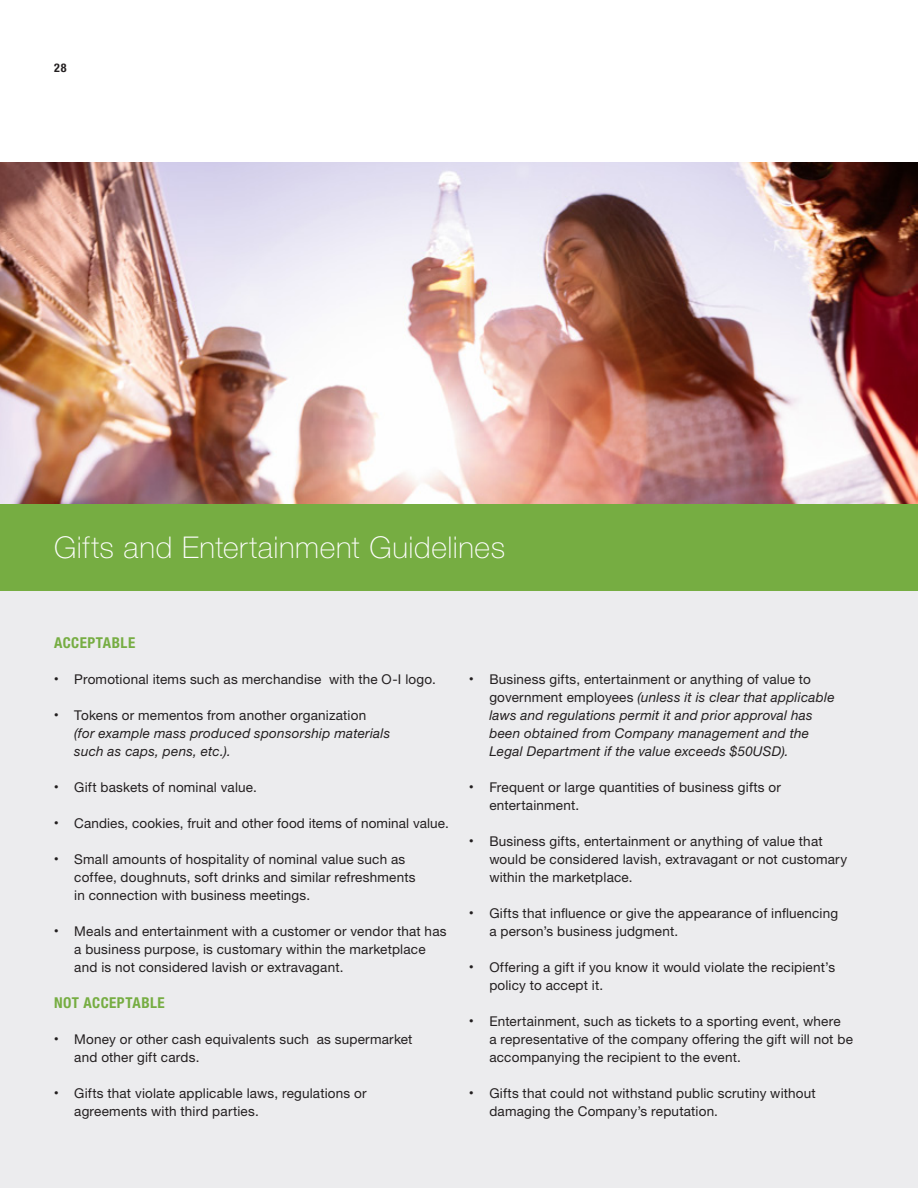
<style>
.page{position:relative;width:918px;height:1188px;background:#fff}
.page>*{position:absolute;margin:0;border:0;box-sizing:border-box;transform-origin:0 0}
.What_Would_You_Do__W{font:100 30px "Helvetica Neue LT Std";letter-spacing:.02em;color:#fff}
.Header_Green{font:700 condensed 15px "Helvetica Neue LT Std";letter-spacing:.03em;color:#76ad42}
.t1{font:13.5px/18px "Helvetica Neue LT Std";letter-spacing:.015em;color:#231f20}
.t2{font:italic 13.5px/18px "Helvetica Neue LT Std";letter-spacing:.02em;color:#231f20}
.t3{font:700 condensed 12px "Helvetica Neue LT Std";color:#231f20}
.s1{font-size:9px}
.s2{font-style:normal;font-size:9px}
.s3{font-style:normal}
</style>
<div class="page">
<div style="left:0;top:591px;width:918px;height:597px;background:#ececee"></div>
<img style="left:0;top:162px;width:918px;height:342px">
<div style="left:0;top:504px;width:918px;height:87px;background:#76ad42"></div>
<p class="t3" style="left:54px;top:60px;width:14px">28</p>
<p class="What_Would_You_Do__W" style="left:54px;top:530px;width:453px">Gifts and Entertainment Guidelines</p>
<p class="Header_Green" style="left:54px;top:634px;width:83px">ACCEPTABLE</p>
<p class="t1" style="left:54px;top:670px;width:383px"><span class="s1">•</span> Promotional items such as merchandise with the O-I logo.</p>
<p class="t2" style="left:74px;top:706px;width:318px;text-indent:-20px"><span class="s2">•</span> <span class="s3">Tokens or mementos from another organization<br></span>(for example mass produced sponsorship materials such as caps, pens, etc.).</p>
<p class="t1" style="left:54px;top:778px;width:204px"><span class="s1">•</span> Gift baskets of nominal value.</p>
<p class="t1" style="left:54px;top:814px;width:396px"><span class="s1">•</span> Candies, cookies, fruit and other food items of nominal value.</p>
<p class="t1" style="left:74px;top:850px;width:343px;text-indent:-20px"><span class="s1">•</span> Small amounts of hospitality of nominal value such as coffee, doughnuts, soft drinks and similar refreshments in connection with business meetings.</p>
<p class="t1" style="left:74px;top:922px;width:374px;text-indent:-20px"><span class="s1">•</span> Meals and entertainment with a customer or vendor that has a business purpose, is customary within the marketplace and is not considered lavish or extravagant.</p>
<p class="Header_Green" style="left:54px;top:994px;width:112px">NOT ACCEPTABLE</p>
<p class="t1" style="left:74px;top:1030px;width:340px;text-indent:-20px"><span class="s1">•</span> Money or other cash equivalents such as supermarket and other gift cards.</p>
<p class="t1" style="left:74px;top:1084px;width:294px;text-indent:-20px"><span class="s1">•</span> Gifts that violate applicable laws, regulations or agreements with third parties.</p>
<p class="t2" style="left:489px;top:670px;width:347px;text-indent:-20px"><span class="s2">•</span> <span class="s3">Business gifts, entertainment or anything of value to government employees</span> (unless it is clear that applicable laws and regulations permit it and prior approval has been obtained from Company management and the Legal Department if the value exceeds $50USD).</p>
<p class="t1" style="left:489px;top:778px;width:293px;text-indent:-20px"><span class="s1">•</span> Frequent or large quantities of business gifts or entertainment.</p>
<p class="t1" style="left:489px;top:832px;width:359px;text-indent:-20px"><span class="s1">•</span> Business gifts, entertainment or anything of value that would be considered lavish, extravagant or not customary within the marketplace.</p>
<p class="t1" style="left:489px;top:904px;width:350px;text-indent:-20px"><span class="s1">•</span> Gifts that influence or give the appearance of influencing a person’s business judgment.</p>
<p class="t1" style="left:489px;top:958px;width:347px;text-indent:-20px"><span class="s1">•</span> Offering a gift if you know it would violate the recipient’s policy to accept it.</p>
<p class="t1" style="left:489px;top:1012px;width:365px;text-indent:-20px"><span class="s1">•</span> Entertainment, such as tickets to a sporting event, where<br>a representative of the company offering the gift will not be accompanying the recipient to the event.</p>
<p class="t1" style="left:489px;top:1084px;width:328px;text-indent:-20px"><span class="s1">•</span> Gifts that could not withstand public scrutiny without damaging the Company’s reputation.</p>
</div>
